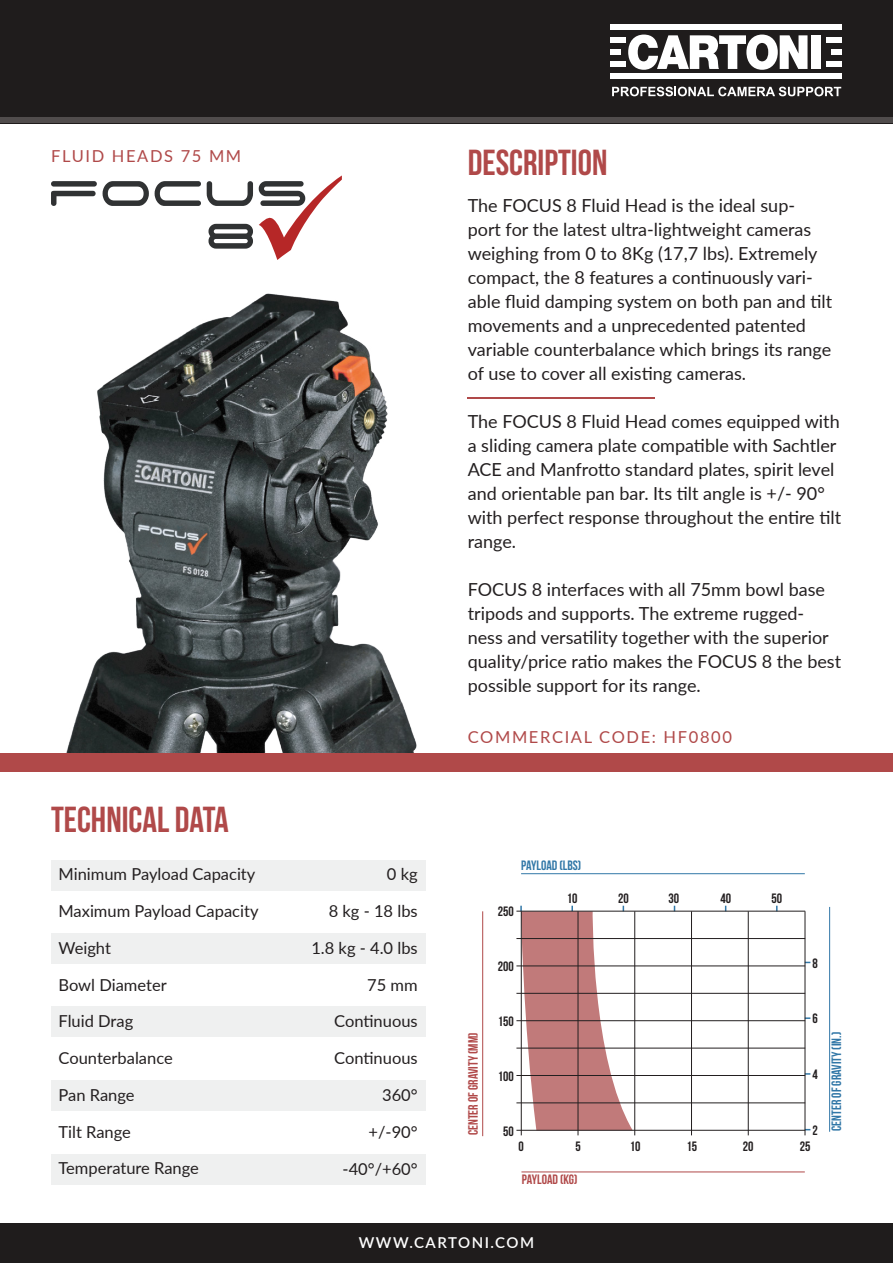
<style>
.page{position:relative;width:893px;height:1263px;background:#fff}
.page>*{position:absolute;margin:0;border:0;box-sizing:border-box;transform-origin:0 0}
.t1{font:700 36px "Bebas Neue";color:#b04949}
.t2{font:18px/24px "Lato";color:#231f20}
.t3{font:16.5px "Lato";color:#231f20}
.t4{font:16.5px "Lato";letter-spacing:.1em;color:#b04949}
.t5{font:600 15px "Lato";letter-spacing:.1em;color:#fff}
.t6{font:700 13.5px "Bebas Neue";color:#231f20}
.t7{font:700 13.5px "Bebas Neue";color:#3177a7}
.t8{font:700 13.5px "Bebas Neue";color:#b04949}
</style>
<div class="page">
<div style="left:0;top:0;width:893px;height:123px;background:#1f1c1c"></div>
<div style="left:0;top:1223px;width:893px;height:40px;background:#1f1c1c"></div>
<div style="left:611px;top:24px;width:231px;height:6px;background:#fff"></div>
<div style="left:611px;top:73px;width:231px;height:6px;background:#fff"></div>
<div style="left:611px;top:37px;width:15px;height:6px;background:#fff"></div>
<div style="left:611px;top:49px;width:10px;height:6px;background:#fff"></div>
<div style="left:832px;top:49px;width:10px;height:6px;background:#fff"></div>
<div style="left:611px;top:61px;width:15px;height:6px;background:#fff"></div>
<div style="left:826px;top:37px;width:16px;height:6px;background:#fff"></div>
<div style="left:826px;top:61px;width:16px;height:6px;background:#fff"></div>
<svg style="left:628px;top:35px;width:179px;height:35px"></svg>
<div style="left:811px;top:35px;width:10px;height:34px;background:#fff"></div>
<svg style="left:612px;top:87px;width:229px;height:9px"></svg>
<img style="left:66px;top:183px;width:402px;height:570px">
<div style="left:0;top:753px;width:893px;height:19px;background:#b04949"></div>
<div style="left:0;top:117px;width:893px;height:6px;background:#504c4c"></div>
<hr style="left:468px;top:397px;width:187px;height:2px;background:#b04949">
<svg style="left:520px;top:906px;width:113px;height:224px"></svg>
<div style="left:51px;top:860px;width:374px;height:31px;background:#eff0f0"></div>
<div style="left:51px;top:932px;width:374px;height:31px;background:#eff0f0"></div>
<div style="left:51px;top:1006px;width:374px;height:31px;background:#eff0f0"></div>
<div style="left:51px;top:1080px;width:374px;height:31px;background:#eff0f0"></div>
<div style="left:51px;top:1154px;width:374px;height:31px;background:#eff0f0"></div>
<hr style="left:516px;top:911px;width:289px;height:1px;background:#231f20">
<hr style="left:516px;top:938px;width:289px;height:1px;background:#231f20">
<hr style="left:521px;top:911px;width:1px;height:224px;background:#231f20">
<hr style="left:578px;top:911px;width:1px;height:224px;background:#231f20">
<hr style="left:634px;top:911px;width:1px;height:224px;background:#231f20">
<hr style="left:691px;top:911px;width:1px;height:224px;background:#231f20">
<hr style="left:482px;top:911px;width:1px;height:225px;background:#b04949">
<hr style="left:829px;top:907px;width:1px;height:225px;background:#3177a7">
<hr style="left:521px;top:1171px;width:284px;height:1px;background:#b04949">
<hr style="left:521px;top:873px;width:284px;height:1px;background:#3177a7">
<hr style="left:748px;top:911px;width:1px;height:224px;background:#231f20">
<hr style="left:805px;top:911px;width:1px;height:224px;background:#231f20">
<hr style="left:516px;top:966px;width:289px;height:1px;background:#231f20">
<hr style="left:516px;top:993px;width:289px;height:1px;background:#231f20">
<hr style="left:516px;top:1020px;width:289px;height:1px;background:#231f20">
<hr style="left:516px;top:1048px;width:289px;height:1px;background:#231f20">
<hr style="left:516px;top:1075px;width:289px;height:1px;background:#231f20">
<hr style="left:516px;top:1102px;width:289px;height:1px;background:#231f20">
<hr style="left:516px;top:1130px;width:289px;height:1px;background:#231f20">
<svg style="left:51px;top:181px;width:46px;height:25px"></svg>
<svg style="left:103px;top:181px;width:46px;height:25px"></svg>
<svg style="left:155px;top:181px;width:46px;height:25px"></svg>
<svg style="left:207px;top:181px;width:46px;height:25px"></svg>
<svg style="left:208px;top:224px;width:45px;height:25px"></svg>
<svg style="left:259px;top:175px;width:83px;height:85px"></svg>
<p class="t4" style="left:51px;top:144px;width:192px">FLUID HEADS 75 MM</p>
<h1 class="t1" style="left:51px;top:800px;width:179px">TECHNICAL DATA</h1>
<p class="t3" style="left:59px;top:862px;width:198px">Minimum Payload Capacity</p>
<p class="t3" style="left:59px;top:899px;width:201px">Maximum Payload Capacity</p>
<p class="t3" style="left:59px;top:936px;width:54px">Weight</p>
<p class="t3" style="left:59px;top:973px;width:110px">Bowl Diameter</p>
<p class="t3" style="left:59px;top:1009px;width:76px">Fluid Drag</p>
<p class="t3" style="left:59px;top:1046px;width:116px">Counterbalance</p>
<p class="t3" style="left:59px;top:1083px;width:78px">Pan Range</p>
<p class="t3" style="left:59px;top:1120px;width:74px">Tilt Range</p>
<p class="t3" style="left:59px;top:1157px;width:142px">Temperature Range</p>
<h1 class="t1" style="left:468px;top:143px;width:141px">DESCRIPTION</h1>
<p class="t2" style="left:468px;top:193px;width:366px">The FOCUS 8 Fluid Head is the ideal sup&shy;port for the latest ultra-lightweight cameras weighing from 0 to 8Kg (17,7 lbs). Extremely compact, the 8 features a continuously vari&shy;able fluid damping system on both pan and tilt movements and a unprecedented patented variable counterbalance which brings its range of use to cover all existing cameras.</p>
<p class="t2" style="left:468px;top:409px;width:375px">The FOCUS 8 Fluid Head comes equipped with a sliding camera plate compatible with Sachtler ACE and Manfrotto standard plates, spirit level and orientable pan bar. Its tilt angle is +/- 90° with perfect response throughout the entire tilt range.</p>
<p class="t2" style="left:468px;top:577px;width:375px">FOCUS 8 interfaces with all 75mm bowl base tripods and supports. The extreme rugged&shy;ness and versatility together with the superior quality/price ratio makes the FOCUS 8 the best possible support for its range.</p>
<p class="t3" style="left:387px;top:862px;width:32px">0 kg</p>
<p class="t3" style="left:329px;top:899px;width:90px">8 kg - 18 lbs</p>
<p class="t3" style="left:311px;top:936px;width:108px">1.8 kg - 4.0 lbs</p>
<p class="t3" style="left:367px;top:973px;width:52px">75 mm</p>
<p class="t3" style="left:334px;top:1010px;width:85px">Continuous</p>
<p class="t3" style="left:334px;top:1046px;width:85px">Continuous</p>
<p class="t3" style="left:382px;top:1083px;width:37px">360°</p>
<p class="t3" style="left:369px;top:1120px;width:51px">+/-90°</p>
<p class="t3" style="left:343px;top:1157px;width:77px">-40°/+60°</p>
<p class="t4" style="left:468px;top:725px;width:266px">COMMERCIAL CODE: HF0800</p>
<p class="t7" style="left:521px;top:858px;width:62px">PAYLOAD (LBS)</p>
<p class="t6" style="left:498px;top:904px;width:18px">250</p>
<p class="t6" style="left:498px;top:959px;width:18px">200</p>
<p class="t6" style="left:498px;top:1014px;width:18px">150</p>
<p class="t6" style="left:567px;top:891px;width:12px">10</p>
<p class="t6" style="left:618px;top:891px;width:12px">20</p>
<p class="t6" style="left:668px;top:891px;width:12px">30</p>
<p class="t6" style="left:720px;top:891px;width:12px">40</p>
<p class="t6" style="left:771px;top:891px;width:12px">50</p>
<p class="t6" style="left:812px;top:955px;width:7px">8</p>
<p class="t6" style="left:812px;top:1011px;width:7px">6</p>
<p class="t8" style="left:466px;top:1135px;width:104px;rotate:-90deg">CENTER OF GRAVITY (MM)</p>
<p class="t7" style="left:829px;top:1131px;width:101px;rotate:-90deg">CENTER OF GRAVITY (IN.)</p>
<p class="t8" style="left:522px;top:1172px;width:57px">PAYLOAD (KG)</p>
<p class="t6" style="left:812px;top:1067px;width:7px">4</p>
<p class="t6" style="left:498px;top:1069px;width:18px">100</p>
<p class="t6" style="left:812px;top:1123px;width:7px">2</p>
<p class="t6" style="left:503px;top:1124px;width:12px">50</p>
<p class="t6" style="left:518px;top:1138px;width:7px">0</p>
<p class="t6" style="left:575px;top:1138px;width:7px">5</p>
<p class="t6" style="left:630px;top:1138px;width:12px">10</p>
<p class="t6" style="left:686px;top:1138px;width:12px">15</p>
<p class="t6" style="left:743px;top:1138px;width:12px">20</p>
<p class="t6" style="left:800px;top:1138px;width:12px">25</p>
<p class="t5" style="left:359px;top:1232px;width:177px">WWW.CARTONI.COM</p>
</div>
